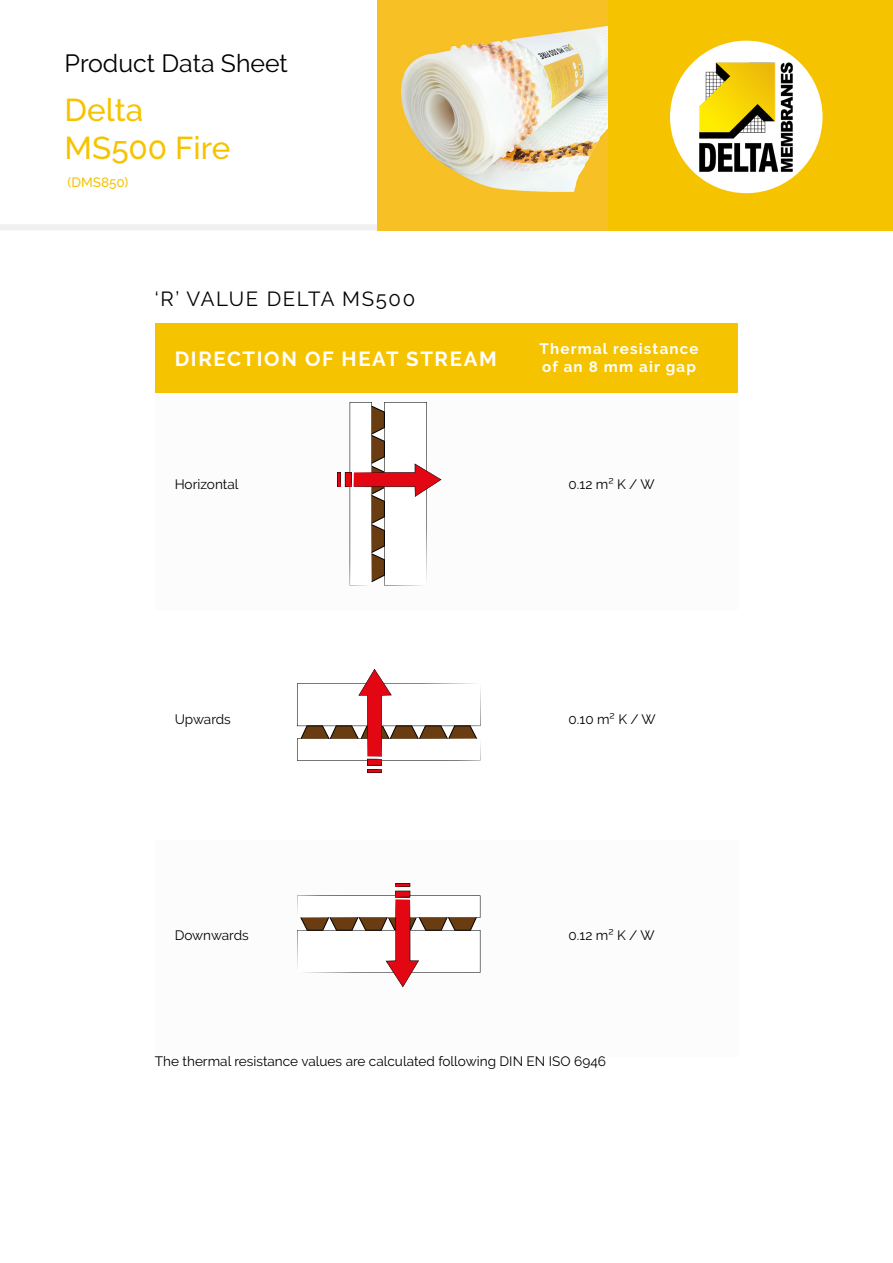
<style>
.page{position:relative;width:893px;height:1263px;background:#fff}
.page>*{position:absolute;margin:0;border:0;box-sizing:border-box;transform-origin:0 0}
.t1{font:500 31.5px "Raleway";color:#f6c300}
.t2{font:24.9px "Raleway";color:#000}
.t3{font:700 20.4px "Raleway";letter-spacing:.08em;color:#fff}
.t4{font:20.4px "Raleway";letter-spacing:.08em;color:#010202}
.t5{font:700 15.15px "Raleway";letter-spacing:.08em;color:#fff}
.t6{font:13.65px "Raleway";color:#000}
.t7{font:500 13.5px "Raleway";color:#f6c300}
</style>
<div class="page">
<div style="left:155px;top:840px;width:582px;height:216px;background:#f7f7f7"></div>
<div style="left:155px;top:393px;width:582px;height:216px;background:#f7f7f7"></div>
<div style="left:0;top:224px;width:606px;height:6px;background:#f0f0f0"></div>
<div style="left:600px;top:0;width:293px;height:230px;background:#f6c300"></div>
<div style="left:670px;top:41px;width:152px;height:152px;background:#fff;border-radius:50%"></div>
<img style="left:699px;top:62px;width:94px;height:110px">
<div style="left:155px;top:323px;width:582px;height:70px;background:#f6c300"></div>
<svg style="left:297px;top:669px;width:183px;height:104px"></svg>
<svg style="left:297px;top:883px;width:183px;height:104px"></svg>
<svg style="left:337px;top:402px;width:104px;height:183px"></svg>
<img style="left:377px;top:0;width:230px;height:230px">
<p class="t2" style="left:65px;top:49px;width:225px">Product Data Sheet</p>
<p class="t1" style="left:65px;top:91px;width:80px">Delta</p>
<p class="t1" style="left:65px;top:129px;width:167px">MS500 Fire</p>
<p class="t7" style="left:68px;top:174px;width:62px">(DMS850)</p>
<p class="t4" style="left:155px;top:287px;width:262px">‘R’ VALUE DELTA MS500</p>
<p class="t3" style="left:175px;top:347px;width:323px">DIRECTION OF HEAT STREAM</p>
<p class="t6" style="left:175px;top:477px;width:65px">Horizontal</p>
<p class="t5" style="left:540px;top:340px;width:160px">Thermal resistance</p>
<p class="t5" style="left:542px;top:358px;width:155px">of an 8 mm air gap</p>
<p class="t6" style="left:569px;top:477px;width:87px">0.12 m² K / W</p>
<p class="t6" style="left:175px;top:712px;width:58px">Upwards</p>
<p class="t6" style="left:569px;top:712px;width:89px">0.10 m² K / W</p>
<p class="t6" style="left:175px;top:928px;width:76px">Downwards</p>
<p class="t6" style="left:569px;top:928px;width:87px">0.12 m² K / W</p>
<p class="t6" style="left:155px;top:1053px;width:453px">The thermal resistance values are calculated following DIN EN ISO 6946</p>
</div>
